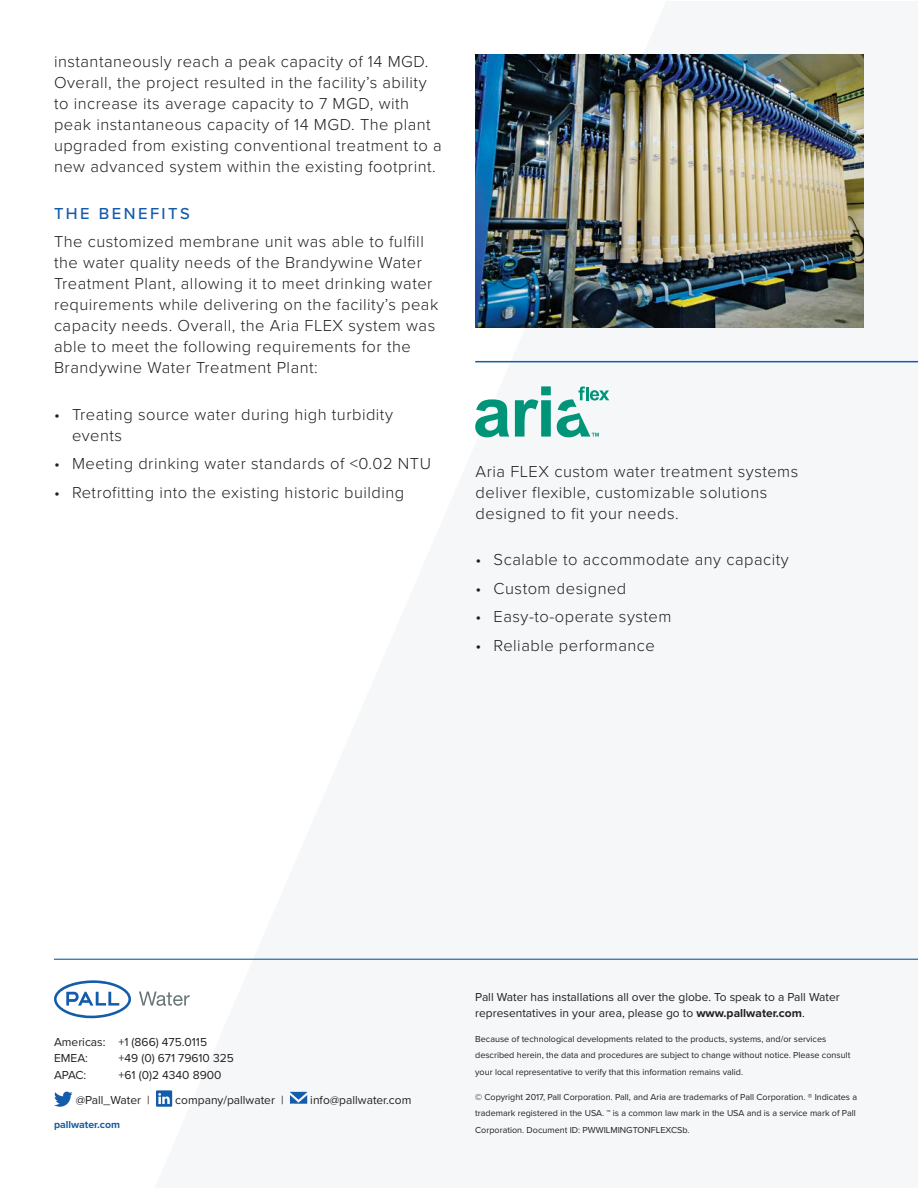
<style>
.page{position:relative;width:918px;height:1188px;background:#fff}
.page>*{position:absolute;margin:0;border:0;box-sizing:border-box;transform-origin:0 0}
.body_copy{font:300 16.5px/21px "Proxima Nova";letter-spacing:.03em;color:#231f20}
.intro{font:300 16.5px/21px "Proxima Nova";letter-spacing:.03em;color:#231f20}
.subhead{font:500 16.5px "Proxima Nova";letter-spacing:.15em;color:#135cab}
.footer_content{font:12px/16.5px "Proxima Nova";color:#231f20}
.footer_content-2{font:700 10.5px "Proxima Nova";color:#175d9e}
.footer_content-3{font:9px/16.5px "Proxima Nova";color:#231f20}
.s1{font-weight:700}
</style>
<div class="page">
<svg style="left:54px;top:980px;width:77px;height:38px"></svg>
<svg style="left:139px;top:992px;width:51px;height:14px"></svg>
<hr style="left:54px;top:959px;width:864px;height:1px;background:#135cab">
<svg style="left:54px;top:1092px;width:19px;height:15px"></svg>
<svg style="left:156px;top:1090px;width:16px;height:17px"></svg>
<svg style="left:290px;top:1092px;width:17px;height:12px"></svg>
<img style="left:475px;top:54px;width:389px;height:273px">
<hr style="left:475px;top:361px;width:443px;height:1px;background:#135cab">
<svg style="left:475px;top:399px;width:34px;height:38px"></svg>
<svg style="left:515px;top:386px;width:36px;height:51px"></svg>
<svg style="left:557px;top:386px;width:52px;height:51px"></svg>
<p class="body_copy" style="left:54px;top:50px;width:389px">instantaneously reach a peak capacity of 14 MGD.<br>Overall, the project resulted in the facility’s ability to increase its average capacity to 7 MGD, with peak instantaneous capacity of 14 MGD. The plant upgraded from existing conventional treatment to a new advanced system within the existing footprint.</p>
<p class="subhead" style="left:54px;top:201px;width:137px">THE BENEFITS</p>
<p class="body_copy" style="left:54px;top:230px;width:386px">The customized membrane unit was able to fulfill the water quality needs of the Brandywine Water Treatment Plant, allowing it to meet drinking water requirements while delivering on the facility’s peak capacity needs. Overall, the Aria FLEX system was able to meet the following requirements for the Brandywine Water Treatment Plant:</p>
<p class="body_copy" style="left:72px;top:403px;width:322px;text-indent:-18px">• Treating source water during high turbidity events</p>
<p class="body_copy" style="left:54px;top:452px;width:379px">• Meeting drinking water standards of &lt;0.02 NTU</p>
<p class="body_copy" style="left:54px;top:481px;width:352px">• Retrofitting into the existing historic building</p>
<p class="intro" style="left:476px;top:460px;width:324px">Aria FLEX custom water treatment systems deliver flexible, customizable solutions designed to fit your needs.</p>
<p class="body_copy" style="left:476px;top:548px;width:315px">• Scalable to accommodate any capacity</p>
<p class="body_copy" style="left:476px;top:577px;width:152px">• Custom designed</p>
<p class="body_copy" style="left:476px;top:605px;width:197px">• Easy-to-operate system</p>
<p class="body_copy" style="left:476px;top:634px;width:181px">• Reliable performance</p>
<p class="footer_content" style="left:54px;top:1033px;width:155px">Americas: +1 (866) 475.0115<br>EMEA:</p>
<p class="footer_content" style="left:118px;top:1050px;width:117px">+49 (0) 671 79610 325</p>
<p class="footer_content" style="left:54px;top:1066px;width:34px">APAC:</p>
<p class="footer_content" style="left:118px;top:1066px;width:104px">+61 (0)2 4340 8900</p>
<p class="footer_content" style="left:76px;top:1091px;width:76px">@Pall_Water |</p>
<p class="footer_content" style="left:175px;top:1091px;width:110px">company/pallwater |</p>
<p class="footer_content" style="left:310px;top:1091px;width:103px">info@pallwater.com</p>
<p class="footer_content-2" style="left:54px;top:1117px;width:68px">pallwater.com</p>
<p class="footer_content" style="left:475px;top:988px;width:366px">Pall Water has installations all over the globe. To speak to a Pall Water representatives in your area, please go to <span class="s1">www.pallwater.com</span>.</p>
<p class="footer_content-3" style="left:475px;top:1030px;width:377px">Because of technological developments related to the products, systems, and/or services described herein, the data and procedures are subject to change without notice. Please consult your local representative to verify that this information remains valid.</p>
<p class="footer_content-3" style="left:475px;top:1088px;width:383px">© Copyright 2017, Pall Corporation. Pall, and Aria are trademarks of Pall Corporation. ® Indicates a trademark registered in the USA. ™ is a common law mark in the USA and is a service mark of Pall<br>Corporation. Document ID: PWWILMINGTONFLEXCSb.</p>
</div>
